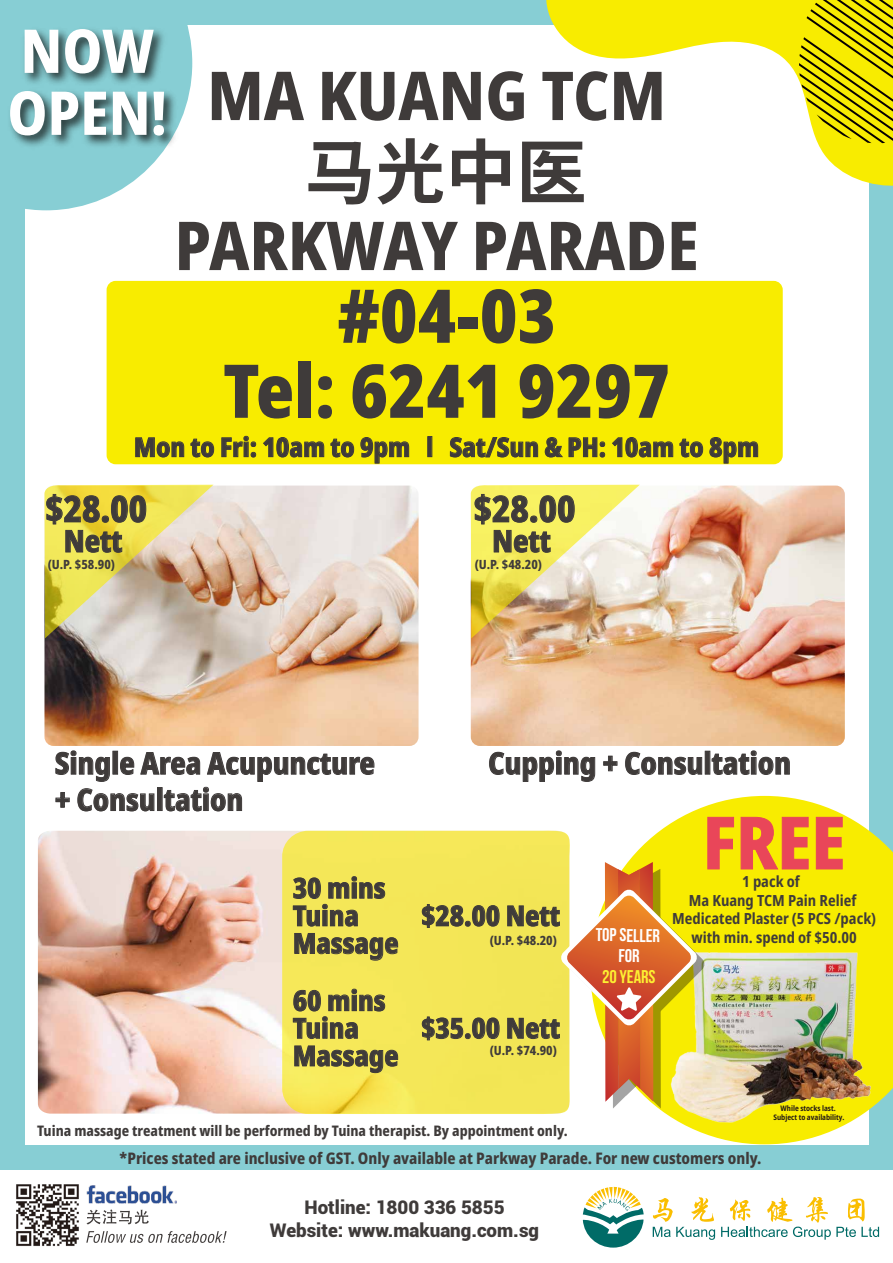
<style>
.page{position:relative;width:893px;height:1263px;background:#fff}
.page>*{position:absolute;margin:0;border:0;box-sizing:border-box;transform-origin:0 0}
.t1{font:900 condensed 74.18px/75px "Noto Sans";color:#3f3b3a;text-align:center}
.t2{font:800 condensed 72.3px "Noto Sans";color:#e94659}
.t3{font:800 condensed 67.5px "Noto Sans";color:#3f3b3a}
.t4{font:800 condensed 60.45px/61.9px "Noto Sans";color:#fff}
.t5{font:800 condensed 36.15px "Noto Sans";color:#3f3b3a}
.t6{font:800 condensed 30.3px/36.3px "Noto Sans";color:#3f3b3a}
.t7{font:800 condensed 27.97px/27.6px "Noto Sans";color:#3f3b3a}
.t8{font:800 condensed 26.47px "Noto Sans";color:#3f3b3a}
.t9{font:900 18.75px/22.5px "Roboto";color:#3f3b3a;text-align:center}
.t10{font:700 18.45px "Bebas Neue";color:#fff}
.t11{font:700 18.45px "Bebas Neue";color:#fdf032}
.t12{font:800 condensed 15.98px "Noto Sans";color:#3f3b3a}
.t13{font:700 condensed 15.38px/18.5px "Noto Sans";color:#3f3b3a;text-align:center}
.t14{font:800 condensed 14.55px "Noto Sans";color:#3f3b3a}
.t15{font:800 condensed 12.75px "Noto Sans";color:#3f3b3a}
.t16{font:700 condensed 7.65px/9.1px "Noto Sans";color:#231916;text-align:center}
</style>
<div class="page">
<div style="left:0;top:0;width:893px;height:1169px;background:#87ced4"></div>
<div style="left:25px;top:25px;width:843px;height:1119px;background:#fff"></div>
<img style="left:16px;top:1184px;width:63px;height:62px">
<svg style="left:86px;top:1231px;width:141px;height:12px"></svg>
<svg style="left:86px;top:1209px;width:63px;height:15px"></svg>
<img style="left:86px;top:1185px;width:91px;height:19px">
<svg style="left:583px;top:1187px;width:61px;height:60px"></svg>
<svg style="left:653px;top:1197px;width:62px;height:43px"></svg>
<svg style="left:721px;top:1197px;width:158px;height:43px"></svg>
<svg style="left:538px;top:0;width:355px;height:188px"></svg>
<svg style="left:799px;top:0;width:94px;height:143px;background:#c9be0a"></svg>
<svg style="left:308px;top:142px;width:62px;height:62px"></svg>
<svg style="left:377px;top:138px;width:66px;height:67px"></svg>
<svg style="left:452px;top:138px;width:58px;height:66px"></svg>
<svg style="left:522px;top:142px;width:62px;height:60px"></svg>
<svg style="left:25px;top:25px;width:167px;height:185px"></svg>
<img style="left:10px;top:25px;width:174px;height:150px">
<div style="left:107px;top:281px;width:676px;height:183px;background:#f8ec00;border-radius:9px"></div>
<svg style="left:135px;top:437px;width:49px;height:21px"></svg>
<svg style="left:190px;top:438px;width:24px;height:20px"></svg>
<svg style="left:221px;top:435px;width:36px;height:23px"></svg>
<svg style="left:263px;top:437px;width:61px;height:21px"></svg>
<svg style="left:330px;top:438px;width:24px;height:20px"></svg>
<svg style="left:360px;top:437px;width:49px;height:27px"></svg>
<svg style="left:450px;top:437px;width:88px;height:21px"></svg>
<svg style="left:544px;top:437px;width:61px;height:21px"></svg>
<svg style="left:612px;top:437px;width:61px;height:21px"></svg>
<svg style="left:679px;top:438px;width:24px;height:20px"></svg>
<svg style="left:709px;top:437px;width:49px;height:27px"></svg>
<img style="left:471px;top:486px;width:374px;height:260px">
<img style="left:38px;top:831px;width:244px;height:282px">
<svg style="left:56px;top:751px;width:318px;height:60px"></svg>
<svg style="left:489px;top:751px;width:106px;height:31px"></svg>
<svg style="left:603px;top:756px;width:14px;height:15px"></svg>
<svg style="left:625px;top:752px;width:77px;height:23px"></svg>
<div style="left:705px;top:751px;width:5px;height:23px;border:1px solid #3f3b3a"></div>
<svg style="left:712px;top:751px;width:77px;height:24px"></svg>
<img style="left:44px;top:486px;width:375px;height:260px">
<img style="left:471px;top:485px;width:169px;height:153px">
<div style="left:282px;top:831px;width:287px;height:283px;background:#f4e758"></div>
<svg style="left:293px;top:876px;width:92px;height:50px;background:#d3c752"></svg>
<svg style="left:422px;top:904px;width:77px;height:24px;background:#c7bc4f"></svg>
<svg style="left:295px;top:933px;width:103px;height:27px;background:#cdc251"></svg>
<svg style="left:293px;top:989px;width:92px;height:50px;background:#d4c853"></svg>
<svg style="left:422px;top:1017px;width:77px;height:23px;background:#c6bb4f"></svg>
<svg style="left:295px;top:1046px;width:103px;height:27px;background:#cec352"></svg>
<img style="left:44px;top:485px;width:169px;height:153px">
<svg style="left:613px;top:796px;width:280px;height:348px;fill:#f8ec00"></svg>
<svg style="left:741px;top:817px;width:67px;height:52px;background:#f6d909"></svg>
<svg style="left:816px;top:817px;width:26px;height:52px"></svg>
<img style="left:617px;top:932px;width:276px;height:206px">
<svg style="left:507px;top:817px;width:227px;height:291px"></svg>
<h3 class="t4" style="left:7px;top:20px;width:161px">NOW<br>OPEN!</h3>
<h3 class="t3" style="left:207px;top:46px;width:460px">MA KUANG TCM</h3>
<h3 class="t3" style="left:175px;top:196px;width:526px">PARKWAY PARADE</h3>
<h1 class="t1" style="left:223px;top:278px;width:448px">#04-03<br>Tel: 6241 9297</h1>
<h3 class="t8" style="left:134px;top:428px;width:627px">Mon to Fri: 10am to 9pm l Sat/Sun &amp; PH: 10am to 8pm</h3>
<h3 class="t5" style="left:45px;top:482px;width:103px">$28.00</h3>
<h3 class="t6" style="left:64px;top:523px;width:60px">Nett</h3>
<h3 class="t5" style="left:474px;top:482px;width:103px">$28.00</h3>
<h3 class="t6" style="left:492px;top:523px;width:60px">Nett</h3>
<p class="t15" style="left:48px;top:555px;width:69px">(U.P. $58.90)</p>
<p class="t15" style="left:475px;top:555px;width:69px">(U.P. $48.20)</p>
<h3 class="t6" style="left:55px;top:745px;width:322px">Single Area Acupuncture + Consultation</h3>
<h3 class="t6" style="left:488px;top:745px;width:304px">Cupping + Consultation</h3>
<h3 class="t7" style="left:293px;top:874px;width:94px">30 mins<br>Tuina</h3>
<h3 class="t7" style="left:421px;top:902px;width:140px">$28.00 Nett</h3>
<h3 class="t7" style="left:293px;top:915px;width:107px;line-height:57.2px">Massage<br>60 mins</h3>
<h3 class="t7" style="left:293px;top:1014px;width:68px">Tuina</h3>
<h3 class="t7" style="left:421px;top:1014px;width:140px">$35.00 Nett</h3>
<h3 class="t7" style="left:293px;top:1042px;width:107px">Massage</h3>
<p class="t15" style="left:490px;top:931px;width:69px">(U.P. $48.20)</p>
<p class="t15" style="left:490px;top:1041px;width:69px">(U.P. $74.90)</p>
<p class="t14" style="left:37px;top:1120px;width:532px">Tuina massage treatment will be performed by Tuina therapist. By appointment only.</p>
<h2 class="t2" style="left:703px;top:789px;width:144px">FREE</h2>
<p class="t13" style="left:672px;top:873px;width:205px">1 pack of<br>Ma Kuang TCM Pain Relief<br>Medicated Plaster (5 PCS /pack)</p>
<p class="t10" style="left:596px;top:924px;width:66px;rotate:1deg">TOP SELLER</p>
<p class="t13" style="left:692px;top:928px;width:167px">with min. spend of $50.00</p>
<p class="t11" style="left:602px;top:966px;width:55px;rotate:1deg">20 years</p>
<p class="t16" style="left:773px;top:1103px;width:72px">While stocks last.<br>Subject to availability.</p>
<p class="t12" style="left:120px;top:1146px;width:643px">*Prices stated are inclusive of GST. Only available at Parkway Parade. For new customers only.</p>
<p class="t9" style="left:270px;top:1195px;width:271px">Hotline: 1800 336 5855<br>Website: www.makuang.com.sg</p>
</div>
